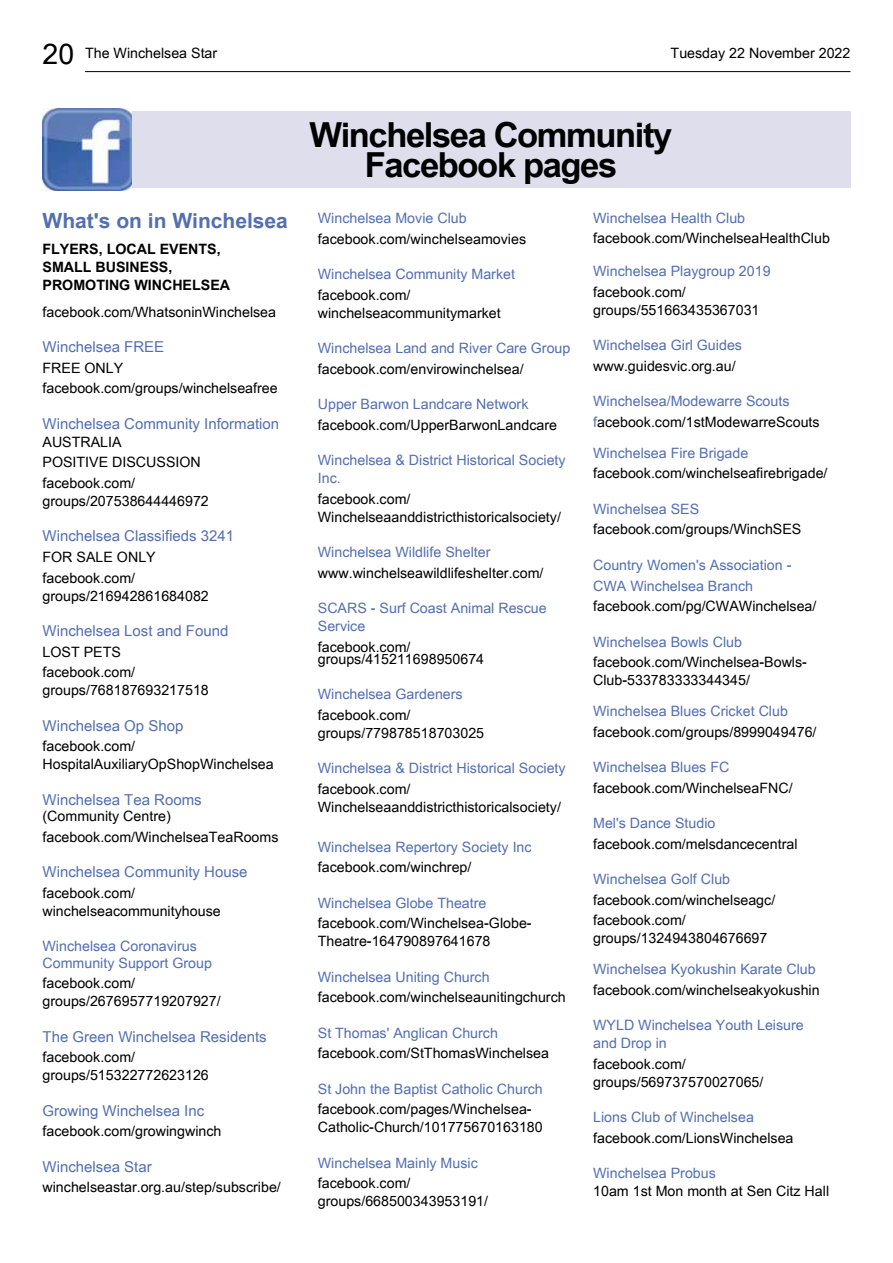
<style>
.page{position:relative;width:893px;height:1263px;background:#fff}
.page>*{position:absolute;margin:0;border:0;box-sizing:border-box;transform-origin:0 0}
.t1{font:700 34.5px/30px "Arial";letter-spacing:-.04em;color:#000;text-align:center}
.t2{font:700 21px "Arial";color:#536fb0}
.t3{font:15px "Arial";color:#536fb0}
.t4{font:14.25px/18px "Arial";color:#000}
.t5{font:14.25px/18px "Arial";color:#536fb0}
.t6{font:700 14.25px/18px "Arial";color:#000}
.s1{font-size:28.5px}
.s2{color:#536fb0}
</style>
<div class="page">
<hr style="left:85px;top:71px;width:765px;height:1px;background:#000">
<div style="left:87px;top:112px;width:763px;height:76px;background:#dedeed"></div>
<svg style="left:45px;top:190px;width:84px;height:1px"></svg>
<img style="left:43px;top:108px;width:89px;height:82px">
<p class="t4" style="left:43px;top:44px;width:176px"><span class="s1">20</span> The Winchelsea Star</p>
<p class="t4" style="left:671px;top:44px;width:181px">Tuesday 22 November 2022</p>
<h2 class="t2" style="left:43px;top:208px;width:247px">What's on in Winchelsea</h2>
<p class="t6" style="left:43px;top:240px;width:189px">FLYERS, LOCAL EVENTS,<br>SMALL BUSINESS,<br>PROMOTING WINCHELSEA</p>
<p class="t4" style="left:43px;top:303px;width:235px">facebook.com/WhatsoninWinchelsea</p>
<p class="t3" style="left:43px;top:339px;width:123px">Winchelsea FREE</p>
<p class="t4" style="left:43px;top:358px;width:237px;line-height:20.5px">FREE ONLY facebook.com/groups/winchelseafree</p>
<p class="t3" style="left:43px;top:415px;width:238px">Winchelsea Community Information</p>
<p class="t4" style="left:43px;top:432px;width:160px;line-height:20.5px">AUSTRALIA<br>POSITIVE DISCUSSION facebook.com/</p>
<p class="t4" style="left:43px;top:492px;width:168px">groups/207538644446972</p>
<p class="t3" style="left:43px;top:528px;width:193px">Winchelsea Classifieds 3241</p>
<p class="t4" style="left:43px;top:547px;width:115px;line-height:20.5px">FOR SALE ONLY facebook.com/</p>
<p class="t4" style="left:43px;top:587px;width:168px">groups/216942861684082</p>
<p class="t3" style="left:43px;top:622px;width:187px">Winchelsea Lost and Found</p>
<p class="t4" style="left:43px;top:641px;width:94px;line-height:20.5px">LOST PETS facebook.com/</p>
<p class="t4" style="left:43px;top:681px;width:168px">groups/768187693217518</p>
<p class="t3" style="left:43px;top:717px;width:142px">Winchelsea Op Shop</p>
<p class="t4" style="left:43px;top:737px;width:233px">facebook.com/<br>HospitalAuxiliaryOpShopWinchelsea</p>
<p class="t3" style="left:43px;top:791px;width:161px">Winchelsea Tea Rooms</p>
<p class="t4" style="left:43px;top:806px;width:237px;line-height:20.5px">(Community Centre) facebook.com/WinchelseaTeaRooms</p>
<p class="t3" style="left:43px;top:864px;width:207px">Winchelsea Community House</p>
<p class="t4" style="left:43px;top:884px;width:180px">facebook.com/ winchelseacommunityhouse</p>
<p class="t5" style="left:43px;top:938px;width:171px;line-height:16.5px">Winchelsea Coronavirus<br>Community Support Group</p>
<p class="t4" style="left:43px;top:974px;width:180px">facebook.com/ groups/2676957719207927/</p>
<p class="t3" style="left:43px;top:1028px;width:226px">The Green Winchelsea Residents</p>
<p class="t4" style="left:43px;top:1048px;width:168px">facebook.com/ groups/515322772623126</p>
<p class="t3" style="left:43px;top:1102px;width:163px">Growing Winchelsea Inc</p>
<p class="t4" style="left:43px;top:1122px;width:180px">facebook.com/growingwinch</p>
<p class="t3" style="left:43px;top:1158px;width:111px">Winchelsea Star</p>
<p class="t4" style="left:43px;top:1178px;width:240px">winchelseastar.org.au/step/subscribe/</p>
<h1 class="t1" style="left:309px;top:120px;width:364px">Winchelsea Community<br>Facebook pages</h1>
<p class="t5" style="left:318px;top:209px;width:150px">Winchelsea Movie Club</p>
<p class="t4" style="left:318px;top:230px;width:210px">facebook.com/winchelseamovies</p>
<p class="t5" style="left:318px;top:265px;width:199px">Winchelsea Community Market</p>
<p class="t4" style="left:318px;top:286px;width:184px">facebook.com/ winchelseacommunitymarket</p>
<p class="t5" style="left:318px;top:339px;width:254px">Winchelsea Land and River Care Group</p>
<p class="t4" style="left:318px;top:360px;width:207px">facebook.com/envirowinchelsea/</p>
<p class="t5" style="left:318px;top:395px;width:212px">Upper Barwon Landcare Network</p>
<p class="t4" style="left:318px;top:416px;width:241px">facebook.com/UpperBarwonLandcare</p>
<p class="t5" style="left:318px;top:451px;width:249px">Winchelsea &amp; District Historical Society<br>Inc.</p>
<p class="t4" style="left:318px;top:490px;width:245px">facebook.com/<br>Winchelseaanddistricthistoricalsociety/</p>
<p class="t5" style="left:318px;top:543px;width:174px">Winchelsea Wildlife Shelter</p>
<p class="t4" style="left:318px;top:564px;width:227px">www.winchelseawildlifeshelter.com/</p>
<p class="t5" style="left:318px;top:599px;width:230px">SCARS - Surf Coast Animal Rescue<br>Service</p>
<p class="t4" style="left:318px;top:641px;width:168px;line-height:12px">facebook.com/ groups/415211698950674</p>
<p class="t5" style="left:318px;top:685px;width:146px">Winchelsea Gardeners</p>
<p class="t4" style="left:318px;top:706px;width:168px">facebook.com/ groups/779878518703025</p>
<p class="t5" style="left:318px;top:759px;width:249px">Winchelsea &amp; District Historical Society</p>
<p class="t4" style="left:318px;top:780px;width:245px">facebook.com/<br>Winchelseaanddistricthistoricalsociety/</p>
<p class="t5" style="left:318px;top:838px;width:215px">Winchelsea Repertory Society Inc</p>
<p class="t4" style="left:318px;top:858px;width:155px">facebook.com/winchrep/</p>
<p class="t5" style="left:318px;top:894px;width:170px">Winchelsea Globe Theatre</p>
<p class="t4" style="left:318px;top:914px;width:215px">facebook.com/Winchelsea-Globe-<br>Theatre-164790897641678</p>
<p class="t5" style="left:318px;top:968px;width:173px">Winchelsea Uniting Church</p>
<p class="t4" style="left:318px;top:988px;width:249px">facebook.com/winchelseaunitingchurch</p>
<p class="t5" style="left:318px;top:1024px;width:182px">St Thomas' Anglican Church</p>
<p class="t4" style="left:318px;top:1044px;width:233px">facebook.com/StThomasWinchelsea</p>
<p class="t5" style="left:318px;top:1080px;width:226px">St John the Baptist Catholic Church</p>
<p class="t4" style="left:318px;top:1100px;width:226px">facebook.com/pages/Winchelsea-<br>Catholic-Church/101775670163180</p>
<p class="t5" style="left:318px;top:1154px;width:161px">Winchelsea Mainly Music</p>
<p class="t4" style="left:318px;top:1174px;width:172px">facebook.com/ groups/668500343953191/</p>
<p class="t5" style="left:593px;top:209px;width:154px">Winchelsea Health Club</p>
<p class="t4" style="left:593px;top:230px;width:238px">facebook.com/WinchelseaHealthClub</p>
<p class="t5" style="left:593px;top:262px;width:179px">Winchelsea Playgroup 2019</p>
<p class="t4" style="left:593px;top:283px;width:168px">facebook.com/ groups/551663435367031</p>
<p class="t5" style="left:593px;top:336px;width:150px">Winchelsea Girl Guides</p>
<p class="t4" style="left:593px;top:357px;width:144px">www.guidesvic.org.au/</p>
<p class="t4" style="left:593px;top:391px;width:228px;line-height:20.5px"><span class="s2">Winchelsea/Modewarre Scouts f</span>acebook.com/1stModewarreScouts</p>
<p class="t5" style="left:593px;top:444px;width:157px">Winchelsea Fire Brigade</p>
<p class="t4" style="left:593px;top:464px;width:236px">facebook.com/winchelseafirebrigade/</p>
<p class="t5" style="left:593px;top:500px;width:108px">Winchelsea SES</p>
<p class="t4" style="left:593px;top:520px;width:210px">facebook.com/groups/WinchSES</p>
<p class="t5" style="left:593px;top:554px;width:200px;line-height:21px">Country Women's Association -<br>CWA Winchelsea Branch</p>
<p class="t4" style="left:593px;top:597px;width:225px">facebook.com/pg/CWAWinchelsea/</p>
<p class="t5" style="left:593px;top:633px;width:150px">Winchelsea Bowls Club</p>
<p class="t4" style="left:593px;top:653px;width:215px">facebook.com/Winchelsea-Bowls-<br>Club-533783333344345/</p>
<p class="t5" style="left:593px;top:702px;width:196px">Winchelsea Blues Cricket Club</p>
<p class="t4" style="left:593px;top:723px;width:225px">facebook.com/groups/8999049476/</p>
<p class="t5" style="left:593px;top:758px;width:138px">Winchelsea Blues FC</p>
<p class="t4" style="left:593px;top:779px;width:201px">facebook.com/WinchelseaFNC/</p>
<p class="t5" style="left:593px;top:814px;width:124px">Mel's Dance Studio</p>
<p class="t4" style="left:593px;top:835px;width:206px">facebook.com/melsdancecentral</p>
<p class="t5" style="left:593px;top:870px;width:138px">Winchelsea Golf Club</p>
<p class="t4" style="left:593px;top:890px;width:184px;line-height:20.5px">facebook.com/winchelseagc/ facebook.com/</p>
<p class="t4" style="left:593px;top:929px;width:176px">groups/1324943804676697</p>
<p class="t5" style="left:593px;top:960px;width:224px">Winchelsea Kyokushin Karate Club</p>
<p class="t4" style="left:593px;top:981px;width:228px">facebook.com/winchelseakyokushin</p>
<p class="t5" style="left:593px;top:1016px;width:212px">WYLD Winchelsea Youth Leisure and Drop in</p>
<p class="t4" style="left:593px;top:1055px;width:172px">facebook.com/ groups/569737570027065/</p>
<p class="t5" style="left:593px;top:1108px;width:162px">Lions Club of Winchelsea</p>
<p class="t4" style="left:593px;top:1129px;width:202px">facebook.com/LionsWinchelsea</p>
<p class="t5" style="left:593px;top:1164px;width:124px">Winchelsea Probus</p>
<p class="t4" style="left:593px;top:1182px;width:238px">10am 1st Mon month at Sen Citz Hall</p>
</div>
